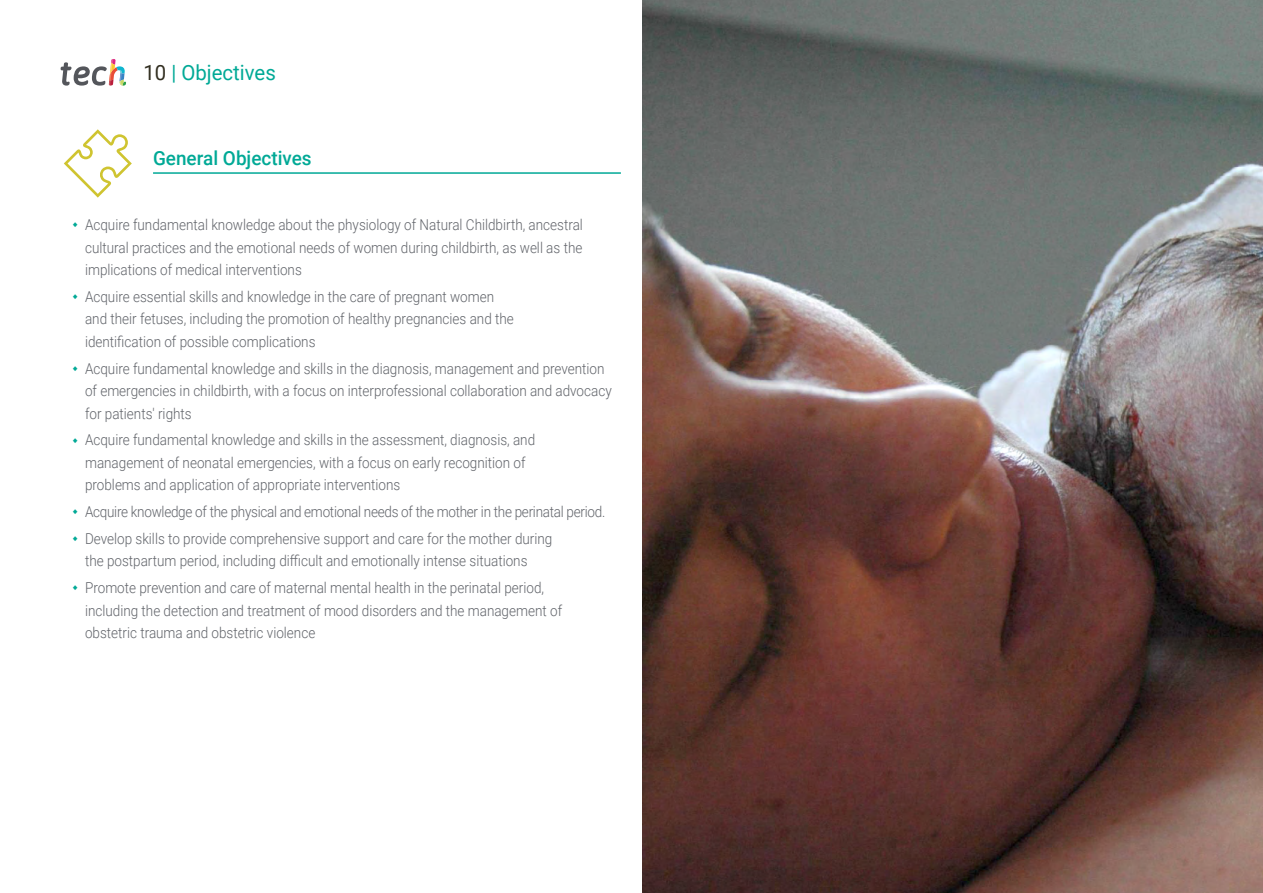
<style>
.page{position:relative;width:1263px;height:893px;background:#fff}
.page>*{position:absolute;margin:0;border:0;box-sizing:border-box;transform-origin:0 0}
.t1{font:21px "Roboto";color:#00a996}
.t2{font:500 19.5px "Roboto";color:#00a996}
.t3{font:300 15px/22.5px "Roboto";color:#61646a;scale:.9 1}
.t4{font:300 15px/26.7px "Roboto";letter-spacing:-.02em;color:#61646a;scale:.9 1}
.s1{color:#312e20}
</style>
<div class="page">
<hr style="left:153px;top:173px;width:468px;height:1px;background:#00a996">
<svg style="left:64px;top:129px;width:68px;height:69px"></svg>
<img style="left:642px;top:0;width:621px;height:893px">
<svg style="left:61px;top:59px;width:65px;height:27px"></svg>
<h1 class="t1" style="left:144px;top:57px;width:134px"><span class="s1">10</span> | Objectives</h1>
<h2 class="t2" style="left:153px;top:144px;width:160px">General Objectives</h2>
<p class="t3" style="left:85px;top:213px;width:555px;text-align:justify">Acquire fundamental knowledge about the physiology of Natural Childbirth, ancestral cultural practices and the emotional needs of women during childbirth, as well as the implications of medical interventions</p>
<p class="t3" style="left:85px;top:285px;width:478px">Acquire essential skills and knowledge in the care of pregnant women and their fetuses, including the promotion of healthy pregnancies and the identification of possible complications</p>
<p class="t3" style="left:85px;top:356px;width:587px">Acquire fundamental knowledge and skills in the diagnosis, management and prevention of emergencies in childbirth, with a focus on interprofessional collaboration and advocacy for patients' rights</p>
<p class="t3" style="left:85px;top:428px;width:502px">Acquire fundamental knowledge and skills in the assessment, diagnosis, and management of neonatal emergencies, with a focus on early recognition of problems and application of appropriate interventions</p>
<p class="t4" style="left:85px;top:498px;width:579px">Acquire knowledge of the physical and emotional needs of the mother in the perinatal period.<br>Develop skills to provide comprehensive support and care for the mother during</p>
<p class="t3" style="left:85px;top:547px;width:512px;line-height:26.7px">the postpartum period, including difficult and emotionally intense situations<br>Promote prevention and care of maternal mental health in the perinatal period,</p>
<p class="t3" style="left:85px;top:598px;width:532px">including the detection and treatment of mood disorders and the management of obstetric trauma and obstetric violence</p>
</div>
